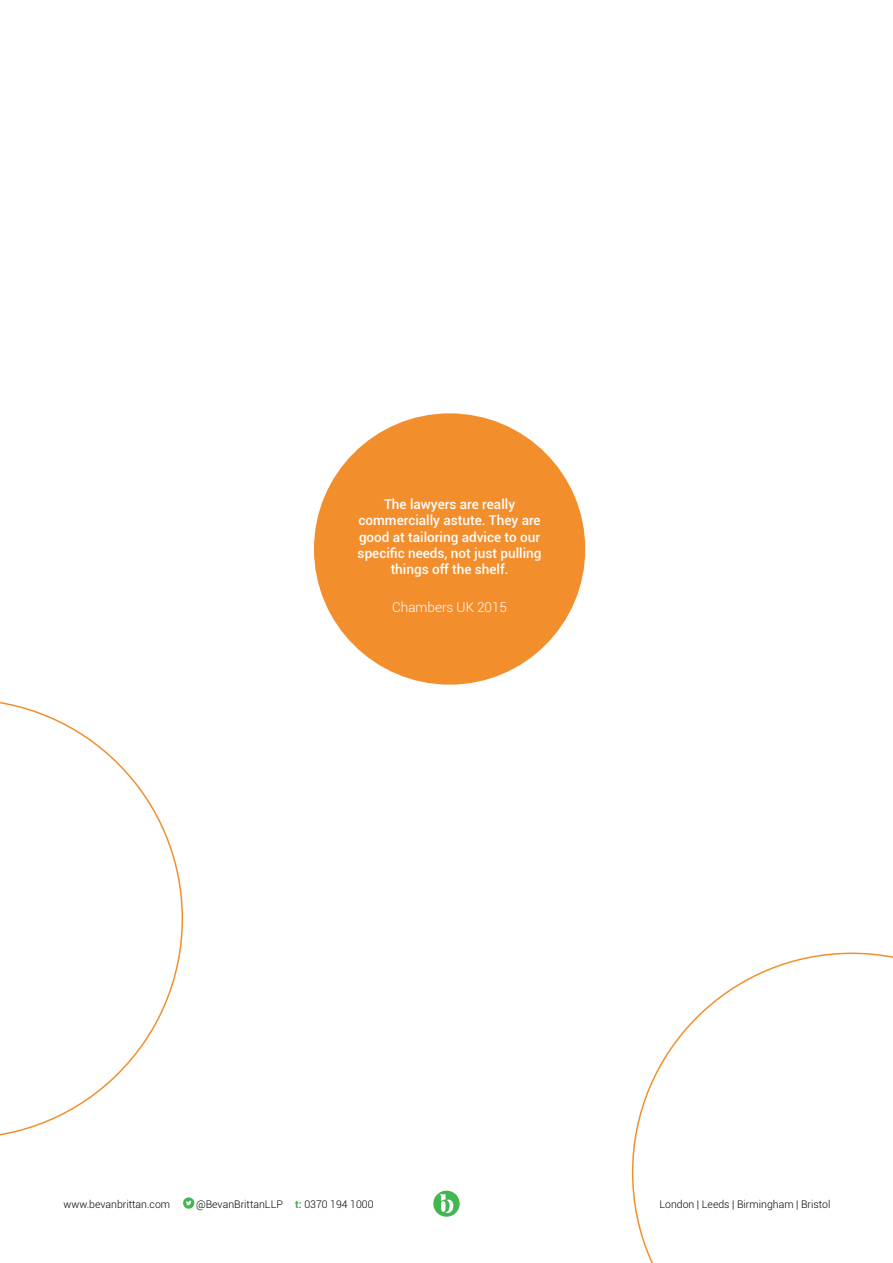
<style>
.page{position:relative;width:893px;height:1263px;background:#fff}
.page>*{position:absolute;margin:0;border:0;box-sizing:border-box;transform-origin:0 0}
.t1{font:500 13.5px/16.2px "Roboto";color:#fff;text-align:center}
.t2{font:300 13.5px "Roboto";color:#fff}
.t3{font:300 10.5px "Roboto";color:#000}
.s1{font-weight:700;color:#3faf4e}
</style>
<div class="page">
<svg style="left:183px;top:1197px;width:11px;height:12px"></svg>
<svg style="left:433px;top:1190px;width:27px;height:27px"></svg>
<div style="left:314px;top:413px;width:271px;height:272px;background:#f38e2d;border-radius:50%"></div>
<svg style="left:0;top:702px;width:183px;height:434px"></svg>
<svg style="left:632px;top:952px;width:261px;height:311px"></svg>
<p class="t1" style="left:358px;top:496px;width:185px">The lawyers are really commercially astute. They are good at tailoring advice to our specific needs, not just pulling things off the shelf.</p>
<p class="t2" style="left:392px;top:598px;width:116px">Chambers UK 2015</p>
<p class="t3" style="left:64px;top:1196px;width:108px">www.bevanbrittan.com</p>
<p class="t3" style="left:196px;top:1196px;width:88px">@BevanBrittanLLP</p>
<p class="t3" style="left:295px;top:1196px;width:80px"><span class="s1">t:</span> 0370 194 1000</p>
<p class="t3" style="left:659px;top:1196px;width:173px">London | Leeds | Birmingham | Bristol</p>
</div>
